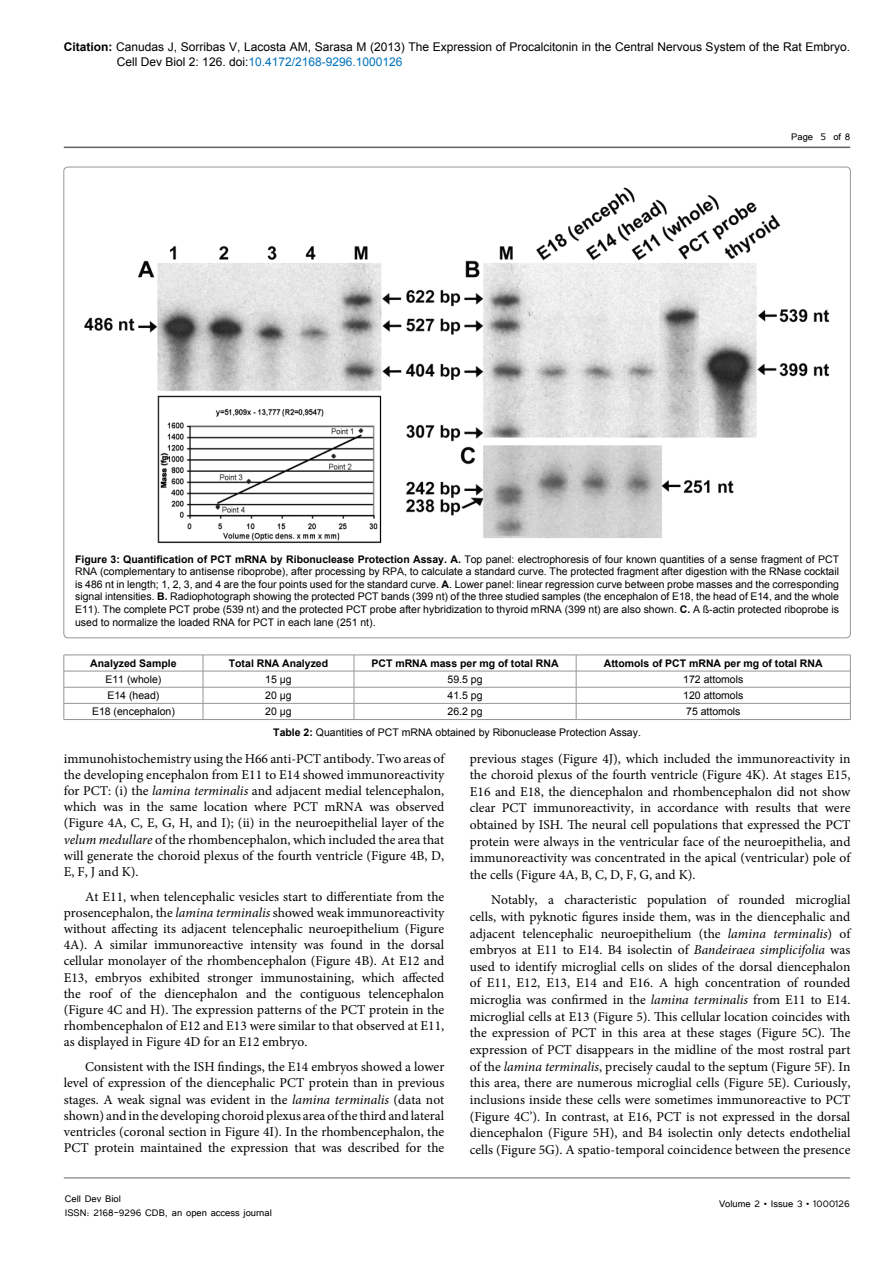
<style>
.page{position:relative;width:893px;height:1263px;background:#fff}
.page>*{position:absolute;margin:0;border:0;box-sizing:border-box;transform-origin:0 0}
.t1{font:13.5px/16.6px "Minion Pro";color:#000;text-align:justify}
.t2{font:12px/14.4px "Arial";color:#000}
.t3{font:12px/14.4px "Tunga";color:#000}
.t4{font:10.5px/12.6px "Arial";color:#000;text-align:justify}
.t5{font:700 10.5px "Arial";color:#000}
.s1{font-weight:700}
.s2{color:#0072bc}
.s3{font-style:italic}
</style>
<div class="page">
<hr style="left:64px;top:147px;width:786px;height:1px;background:#636466">
<hr style="left:64px;top:1178px;width:786px;height:1px;background:#636466">
<img style="left:84px;top:187px;width:745px;height:357px">
<hr style="left:64px;top:655px;width:139px;height:1px;background:#939598">
<hr style="left:203px;top:655px;width:151px;height:1px;background:#939598">
<hr style="left:354px;top:655px;width:222px;height:1px;background:#939598">
<hr style="left:576px;top:655px;width:274px;height:1px;background:#939598">
<hr style="left:64px;top:671px;width:139px;height:1px;background:#939598">
<hr style="left:203px;top:671px;width:151px;height:1px;background:#939598">
<hr style="left:354px;top:671px;width:222px;height:1px;background:#939598">
<hr style="left:576px;top:671px;width:274px;height:1px;background:#939598">
<hr style="left:64px;top:687px;width:139px;height:1px;background:#939598">
<hr style="left:203px;top:687px;width:151px;height:1px;background:#939598">
<hr style="left:354px;top:687px;width:222px;height:1px;background:#939598">
<hr style="left:576px;top:687px;width:274px;height:1px;background:#939598">
<hr style="left:64px;top:703px;width:139px;height:1px;background:#939598">
<svg style="left:64px;top:655px;width:1px;height:64px"></svg>
<hr style="left:203px;top:703px;width:151px;height:1px;background:#939598">
<svg style="left:203px;top:655px;width:1px;height:64px"></svg>
<hr style="left:354px;top:703px;width:222px;height:1px;background:#939598">
<svg style="left:354px;top:655px;width:1px;height:64px"></svg>
<hr style="left:576px;top:703px;width:274px;height:1px;background:#939598">
<svg style="left:576px;top:655px;width:1px;height:64px"></svg>
<svg style="left:850px;top:655px;width:1px;height:64px"></svg>
<hr style="left:64px;top:719px;width:139px;height:1px;background:#939598">
<hr style="left:203px;top:719px;width:151px;height:1px;background:#939598">
<hr style="left:354px;top:719px;width:222px;height:1px;background:#939598">
<hr style="left:576px;top:719px;width:274px;height:1px;background:#939598">
<p class="t2" style="left:117px;top:40px;width:735px;text-indent:-53px"><span class="s1">Citation:</span> Canudas J, Sorribas V, Lacosta AM, Sarasa M (2013) The Expression of Procalcitonin in the Central Nervous System of the Rat Embryo.<br>Cell Dev Biol 2: 126. doi:<span class="s2">10.4172/2168-9296.1000126</span></p>
<p class="t3" style="left:791px;top:128px;width:61px">Page 5 of 8</p>
<p class="t4" style="left:75px;top:553px;width:766px"><span class="s1">Figure 3: Quantification of PCT mRNA by Ribonuclease Protection Assay. A.</span> Top panel: electrophoresis of four known quantities of a sense fragment of PCT RNA (complementary to antisense riboprobe), after processing by RPA, to calculate a standard curve. The protected fragment after digestion with the RNase cocktail is 486 nt in length; 1, 2, 3, and 4 are the four points used for the standard curve. <span class="s1">A</span>. Lower panel: linear regression curve between probe masses and the corresponding signal intensities. <span class="s1">B.</span> Radiophotograph showing the protected PCT bands (399 nt) of the three studied samples (the encephalon of E18, the head of E14, and the whole E11). The complete PCT probe (539 nt) and the protected PCT probe after hybridization to thyroid mRNA (399 nt) are also shown. <span class="s1">C.</span> A ß-actin protected riboprobe is used to normalize the loaded RNA for PCT in each lane (251 nt).</p>
<p class="t5" style="left:90px;top:656px;width:88px">Analyzed Sample</p>
<p class="t5" style="left:229px;top:656px;width:101px">Total RNA Analyzed</p>
<p class="t5" style="left:371px;top:656px;width:189px">PCT mRNA mass per mg of total RNA</p>
<p class="t5" style="left:604px;top:656px;width:220px">Attomols of PCT mRNA per mg of total RNA</p>
<p class="t4" style="left:105px;top:673px;width:58px">E11 (whole)</p>
<p class="t4" style="left:265px;top:673px;width:28px">15 µg</p>
<p class="t4" style="left:448px;top:673px;width:37px">59.5 pg</p>
<p class="t4" style="left:683px;top:673px;width:62px">172 attomols</p>
<p class="t4" style="left:107px;top:689px;width:53px">E14 (head)</p>
<p class="t4" style="left:265px;top:689px;width:28px">20 µg</p>
<p class="t4" style="left:448px;top:689px;width:37px">41.5 pg</p>
<p class="t4" style="left:683px;top:689px;width:62px">120 attomols</p>
<p class="t4" style="left:92px;top:705px;width:84px">E18 (encephalon)</p>
<p class="t4" style="left:265px;top:705px;width:28px">20 µg</p>
<p class="t4" style="left:448px;top:705px;width:37px">26.2 pg</p>
<p class="t4" style="left:686px;top:705px;width:56px">75 attomols</p>
<p class="t4" style="left:273px;top:726px;width:369px"><span class="s1">Table 2:</span> Quantities of PCT mRNA obtained by Ribonuclease Protection Assay.</p>
<p class="t1" style="left:64px;top:750px;width:382px;line-height:16.2px">immunohistochemistry using the H66 anti-PCT antibody. Two areas of the developing encephalon from E11 to E14 showed immunoreactivity for PCT: (i) the <span class="s3">lamina terminalis</span> and adjacent medial telencephalon, which was in the same location where PCT mRNA was observed (Figure 4A, C, E, G, H, and I); (ii) in the neuroepithelial layer of the <span class="s3">velum medullare</span> of the rhombencephalon, which included the area that will generate the choroid plexus of the fourth ventricle (Figure 4B, D, E, F, J and K).</p>
<p class="t1" style="left:64px;top:888px;width:382px;line-height:16.2px;text-indent:21px">At E11, when telencephalic vesicles start to differentiate from the prosencephalon, the <span class="s3">lamina terminalis</span> showed weak immunoreactivity without affecting its adjacent telencephalic neuroepithelium (Figure 4A). A similar immunoreactive intensity was found in the dorsal cellular monolayer of the rhombencephalon (Figure 4B). At E12 and E13, embryos exhibited stronger immunostaining, which affected the roof of the diencephalon and the contiguous telencephalon (Figure 4C and H). The expression patterns of the PCT protein in the rhombencephalon of E12 and E13 were similar to that observed at E11, as displayed in Figure 4D for an E12 embryo.</p>
<p class="t1" style="left:64px;top:1059px;width:382px;line-height:16.2px;text-indent:21px">Consistent with the ISH findings, the E14 embryos showed a lower level of expression of the diencephalic PCT protein than in previous stages. A weak signal was evident in the <span class="s3">lamina terminalis</span> (data not shown) and in the developing choroid plexus area of the third and lateral ventricles (coronal section in Figure 4I). In the rhombencephalon, the PCT protein maintained the expression that was described for the</p>
<p class="t3" style="left:65px;top:1190px;width:209px">Cell Dev Biol<br>ISSN: 2168-9296 CDB, an open access journal</p>
<p class="t1" style="left:470px;top:750px;width:382px">previous stages (Figure 4J), which included the immunoreactivity in the choroid plexus of the fourth ventricle (Figure 4K). At stages E15, E16 and E18, the diencephalon and rhombencephalon did not show clear PCT immunoreactivity, in accordance with results that were obtained by ISH. The neural cell populations that expressed the PCT protein were always in the ventricular face of the neuroepithelia, and immunoreactivity was concentrated in the apical (ventricular) pole of the cells (Figure 4A, B, C, D, F, G, and K).</p>
<p class="t1" style="left:470px;top:892px;width:382px;text-indent:21px">Notably, a characteristic population of rounded microglial cells, with pyknotic figures inside them, was in the diencephalic and adjacent telencephalic neuroepithelium (the <span class="s3">lamina terminalis</span>) of embryos at E11 to E14. B4 isolectin of <span class="s3">Bandeiraea simplicifolia</span> was used to identify microglial cells on slides of the dorsal diencephalon of E11, E12, E13, E14 and E16. A high concentration of rounded microglia was confirmed in the <span class="s3">lamina terminalis</span> from E11 to E14. microglial cells at E13 (Figure 5). This cellular location coincides with the expression of PCT in this area at these stages (Figure 5C). The expression of PCT disappears in the midline of the most rostral part of the <span class="s3">lamina terminalis</span>, precisely caudal to the septum (Figure 5F). In this area, there are numerous microglial cells (Figure 5E). Curiously, inclusions inside these cells were sometimes immunoreactive to PCT (Figure 4C’). In contrast, at E16, PCT is not expressed in the dorsal diencephalon (Figure 5H), and B4 isolectin only detects endothelial cells (Figure 5G). A spatio-temporal coincidence between the presence</p>
<p class="t3" style="left:719px;top:1196px;width:132px">Volume 2 • Issue 3 • 1000126</p>
</div>
